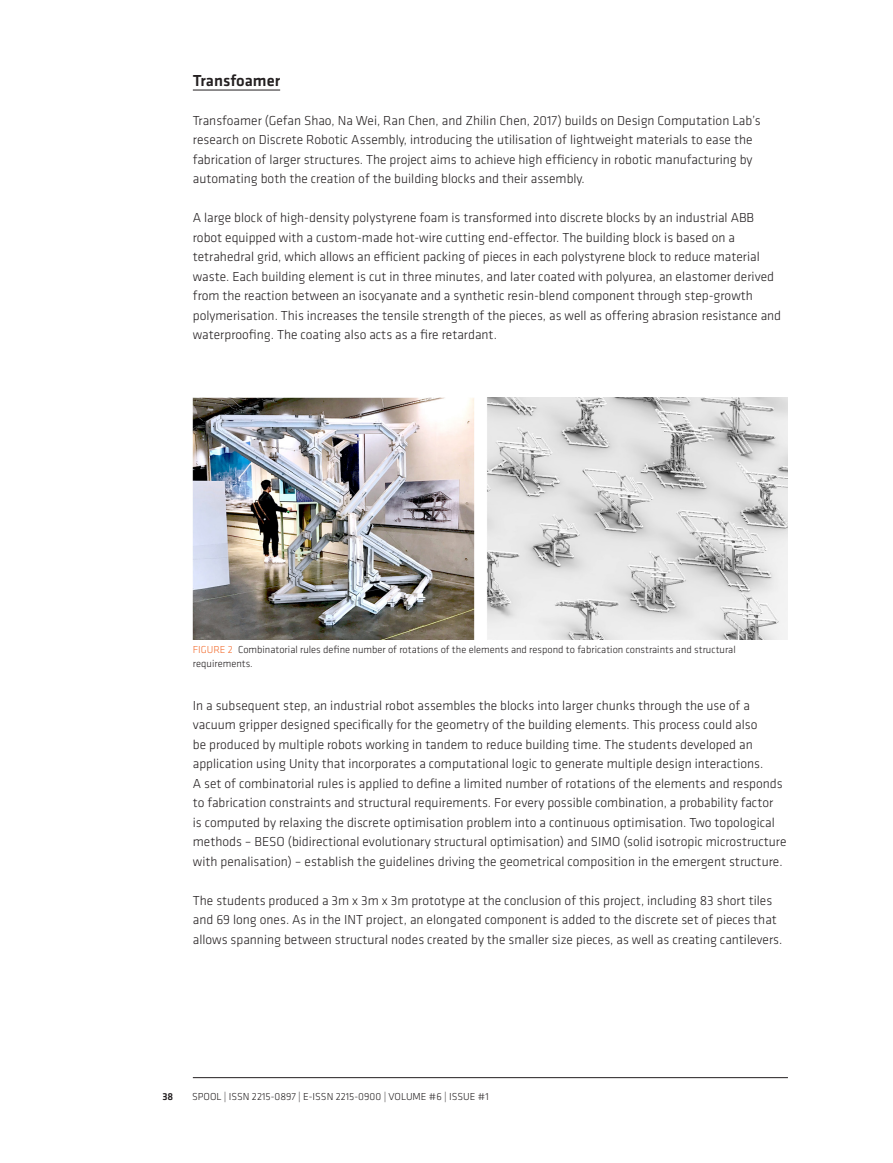
<style>
.page{position:relative;width:893px;height:1163px;background:#fff}
.page>*{position:absolute;margin:0;border:0;box-sizing:border-box;transform-origin:0 0}
.SUBHEADING_Normal_1{font:500 16.5px "Klavika";color:#231f20}
.BODY_Normal{font:300 13.5px/19.5px "Klavika";color:#231f20}
.t1{font:300 10.5px/14.7px "Klavika";color:#231f20}
.t2{font:300 10.5px "Klavika";color:#f36e31}
.t3{font:500 10.5px "Klavika";color:#231f20}
.s1{color:#f36e31}
</style>
<div class="page">
<hr style="left:193px;top:1077px;width:594px;height:1px;background:#231f20">
<hr style="left:193px;top:90px;width:87px;height:1px;background:#231f20">
<img style="left:193px;top:397px;width:594px;height:242px">
<p class="SUBHEADING_Normal_1" style="left:193px;top:71px;width:89px">Transfoamer</p>
<p class="BODY_Normal" style="left:193px;top:111px;width:569px">Transfoamer (Gefan Shao, Na Wei, Ran Chen, and Zhilin Chen, 2017) builds on Design Computation Lab’s research on Discrete Robotic Assembly, introducing the utilisation of lightweight materials to ease the fabrication of larger structures. The project aims to achieve high efficiency in robotic manufacturing by automating both the creation of the building blocks and their assembly.</p>
<p class="BODY_Normal" style="left:193px;top:208px;width:590px">A large block of high-density polystyrene foam is transformed into discrete blocks by an industrial ABB robot equipped with a custom-made hot-wire cutting end-effector. The building block is based on a tetrahedral grid, which allows an efficient packing of pieces in each polystyrene block to reduce material waste. Each building element is cut in three minutes, and later coated with polyurea, an elastomer derived from the reaction between an isocyanate and a synthetic resin-blend component through step-growth polymerisation. This increases the tensile strength of the pieces, as well as offering abrasion resistance and waterproofing. The coating also acts as a fire retardant.</p>
<p class="t1" style="left:193px;top:642px;width:544px;text-indent:35px"><span class="s1">2</span> Combinatorial rules define number of rotations of the elements and respond to fabrication constraints and structural requirements.</p>
<p class="BODY_Normal" style="left:193px;top:696px;width:595px">In a subsequent step, an industrial robot assembles the blocks into larger chunks through the use of a vacuum gripper designed specifically for the geometry of the building elements. This process could also<br>be produced by multiple robots working in tandem to reduce building time. The students developed an application using Unity that incorporates a computational logic to generate multiple design interactions.<br>A set of combinatorial rules is applied to define a limited number of rotations of the elements and responds to fabrication constraints and structural requirements. For every possible combination, a probability factor<br>is computed by relaxing the discrete optimisation problem into a continuous optimisation. Two topological methods – BESO (bidirectional evolutionary structural optimisation) and SIMO (solid isotropic microstructure with penalisation) – establish the guidelines driving the geometrical composition in the emergent structure.</p>
<p class="BODY_Normal" style="left:193px;top:891px;width:591px">The students produced a 3m x 3m x 3m prototype at the conclusion of this project, including 83 short tiles and 69 long ones. As in the INT project, an elongated component is added to the discrete set of pieces that allows spanning between structural nodes created by the smaller size pieces, as well as creating cantilevers.</p>
<p class="t2" style="left:193px;top:643px;width:12px">Figure</p>
<p class="t3" style="left:162px;top:1090px;width:12px">38</p>
<p class="t1" style="left:192px;top:1089px;width:298px">SPOOL | ISSN 2215-0897 | E-ISSN 2215-0900 | VOLUME #6 | ISSUE #1</p>
</div>
